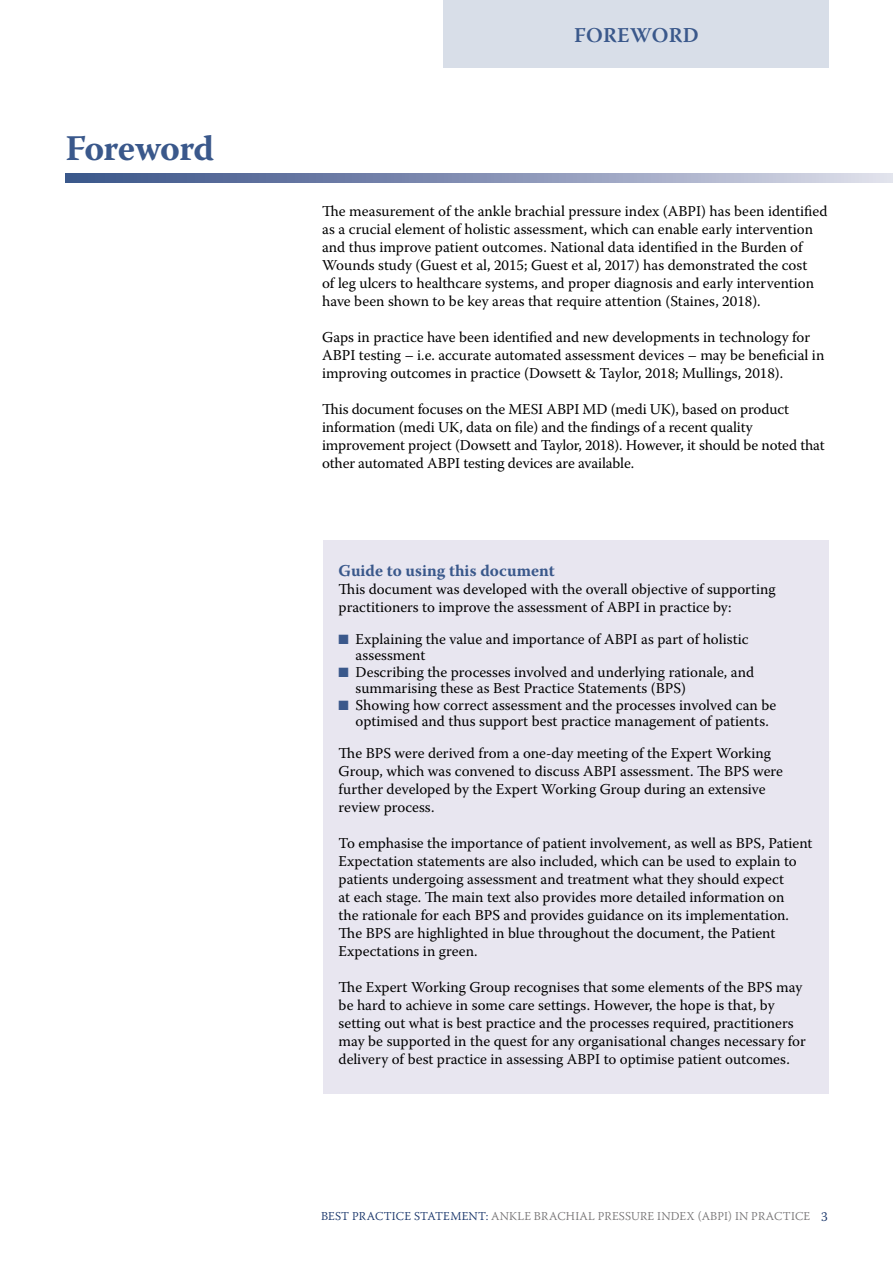
<style>
.page{position:relative;width:893px;height:1263px;background:#fff}
.page>*{position:absolute;margin:0;border:0;box-sizing:border-box;transform-origin:0 0}
.t1{font:700 36px "Warnock Pro";letter-spacing:-.02em;color:#3a588b}
.t2{font:600 21px "Warnock Pro";letter-spacing:.015em;color:#3a588b}
.t3{font:700 16.5px "Warnock Pro";color:#3a588b}
.t4{font:15px/18px "Warnock Pro";color:#000}
.t5{font:300 12px "Warnock Pro";letter-spacing:.015em;color:#737172}
.s1{color:#3a588b}
.s2{color:#102e65}
.s3{font-size:13.5px;color:#102e65}
</style>
<div class="page">
<div style="left:444px;top:0;width:385px;height:68px;background:#d8dee8"></div>
<svg style="left:66px;top:174px;width:827px;height:8px;background:#8895b6"></svg>
<div style="left:324px;top:540px;width:505px;height:554px;background:#e8e6f0"></div>
<h1 class="t1" style="left:66px;top:126px;width:150px">Foreword</h1>
<h2 class="t2" style="left:574px;top:23px;width:126px">FOREWORD</h2>
<p class="t4" style="left:322px;top:202px;width:507px">The measurement of the ankle brachial pressure index (ABPI) has been identified as a crucial element of holistic assessment, which can enable early intervention and thus improve patient outcomes. National data identified in the Burden of Wounds study (Guest et al, 2015; Guest et al, 2017) has demonstrated the cost<br>of leg ulcers to healthcare systems, and proper diagnosis and early intervention have been shown to be key areas that require attention (Staines, 2018).</p>
<p class="t4" style="left:322px;top:328px;width:504px">Gaps in practice have been identified and new developments in technology for<br>ABPI testing – i.e. accurate automated assessment devices – may be beneficial in improving outcomes in practice (Dowsett &amp; Taylor, 2018; Mullings, 2018).</p>
<p class="t4" style="left:322px;top:400px;width:504px">This document focuses on the MESI ABPI MD (medi UK), based on product information (medi UK, data on file) and the findings of a recent quality improvement project (Dowsett and Taylor, 2018). However, it should be noted that other automated ABPI testing devices are available.</p>
<p class="t3" style="left:339px;top:561px;width:218px">Guide to using this document</p>
<p class="t4" style="left:339px;top:580px;width:439px">This document was developed with the overall objective of supporting practitioners to improve the assessment of ABPI in practice by:</p>
<p class="t4" style="left:356px;top:630px;width:394px;line-height:16.5px;text-indent:-17px"><span class="s1">■</span> Explaining the value and importance of ABPI as part of holistic assessment</p>
<p class="t4" style="left:356px;top:663px;width:400px;line-height:16.5px;text-indent:-17px"><span class="s1">■</span> Describing the processes involved and underlying rationale, and summarising these as Best Practice Statements (BPS)</p>
<p class="t4" style="left:356px;top:696px;width:422px;line-height:16.5px;text-indent:-17px"><span class="s1">■</span> Showing how correct assessment and the processes involved can be optimised and thus support best practice management of patients.</p>
<p class="t4" style="left:339px;top:743px;width:446px">The BPS were derived from a one-day meeting of the Expert Working Group, which was convened to discuss ABPI assessment. The BPS were further developed by the Expert Working Group during an extensive review process.</p>
<p class="t4" style="left:339px;top:833px;width:475px">To emphasise the importance of patient involvement, as well as BPS, Patient Expectation statements are also included, which can be used to explain to patients undergoing assessment and treatment what they should expect<br>at each stage. The main text also provides more detailed information on<br>the rationale for each BPS and provides guidance on its implementation.<br>The BPS are highlighted in blue throughout the document, the Patient Expectations in green.</p>
<p class="t4" style="left:339px;top:977px;width:469px">The Expert Working Group recognises that some elements of the BPS may be hard to achieve in some care settings. However, the hope is that, by setting out what is best practice and the processes required, practitioners may be supported in the quest for any organisational changes necessary for delivery of best practice in assessing ABPI to optimise patient outcomes.</p>
<p class="t5" style="left:321px;top:1209px;width:508px"><span class="s2">BEST PRACTICE STATEMENT:</span> ANKLE BRACHIAL PRESSURE INDEX (ABPI) IN PRACTICE <span class="s3">3</span></p>
</div>
